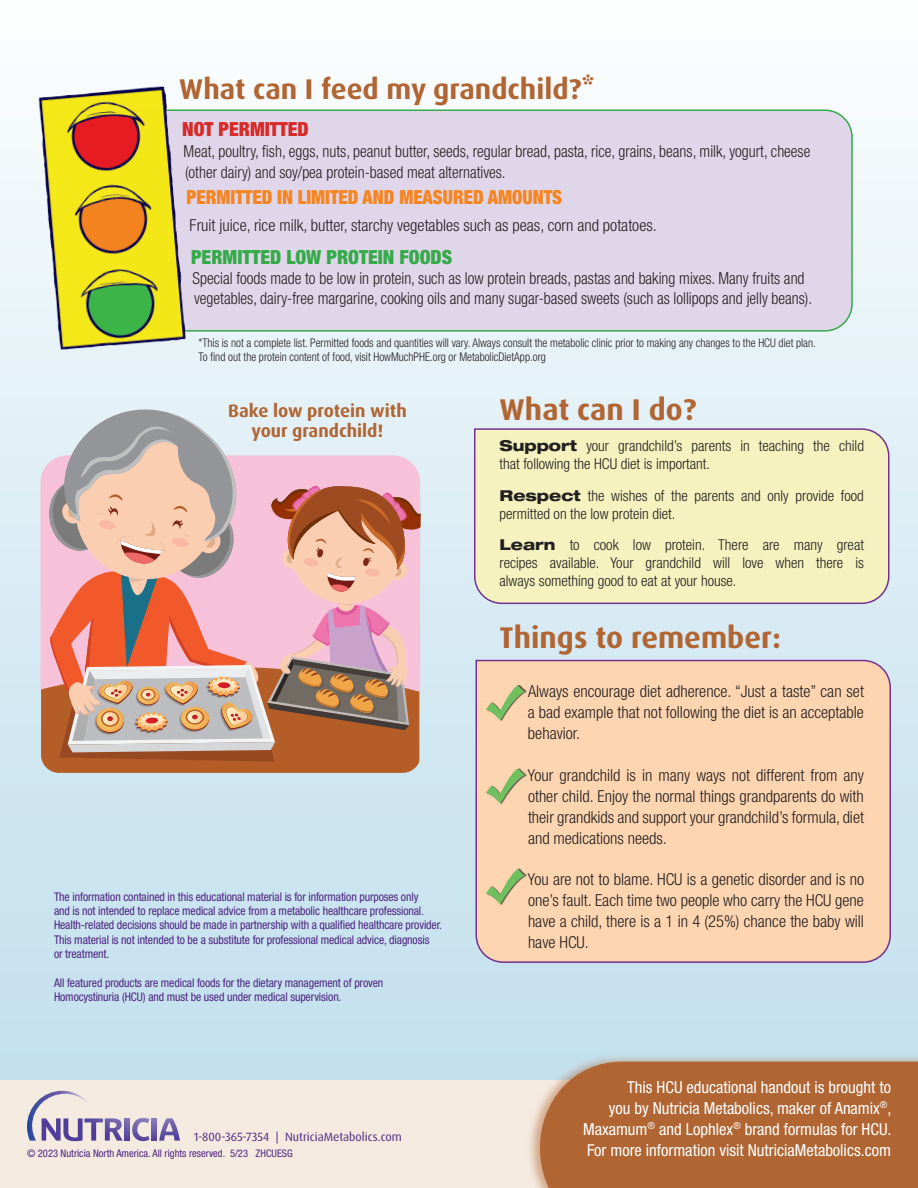
<style>
.page{position:relative;width:918px;height:1188px;background:#fff}
.page>*{position:absolute;margin:0;border:0;box-sizing:border-box;transform-origin:0 0}
.t1{font:700 30px "Dax Pro";color:#b06532}
.t2{font:700 28.5px "Dax Pro";color:#b06532}
.t3{font:900 condensed 19.5px "Helvetica Neue LT Std";color:#f58520;scale:.95 1}
.t4{font:900 condensed 19.5px "Helvetica Neue LT Std";color:#34aa49}
.t5{font:900 condensed 19.5px "Helvetica Neue LT Std";color:#d82a27}
.Body_Copy{font:700 18px/19.5px "Dax Pro";color:#b06532;text-align:center}
.Body_Copy-2{font:300 condensed 16.5px/21px "Helvetica Neue LT Std";color:#231f20;text-align:justify}
.Body_Copy-3{font:300 condensed 16.5px/21px "Helvetica Neue LT Std";color:#231f20;scale:.95 1}
.t6{font:condensed 16.5px/21px "Helvetica Neue LT Std";color:#fff;text-align:right}
.Body_Copy-4{font:300 condensed 15px/18px "Helvetica Neue LT Std";color:#231f20}
.t7{font:condensed 12px/14.4px "Helvetica Neue LT Std";letter-spacing:-.01em;color:#4e2582}
.t8{font:300 condensed 12px "Helvetica Neue LT Std";color:#231f20;scale:.95 1}
.t9{font:12px "Dax Pro";color:#4e2582}
.t10{font:condensed 10.5px "Helvetica Neue LT Std";color:#4e2582}
.s1{font-weight:800;font-stretch:expanded}
</style>
<div class="page">
<div style="left:0;top:0;width:918px;height:1188px;background:linear-gradient(to bottom,#fbfdfe,#badbeb)"></div>
<div style="left:473px;top:428px;width:417px;height:177px;background:#f5f2bf"></div>
<div style="left:475px;top:659px;width:417px;height:305px;background:#fdd5b1"></div>
<div style="left:486px;top:768px;width:41px;height:37px;background:#231f20;opacity:.75"></div>
<svg style="left:486px;top:768px;width:39px;height:36px"></svg>
<div style="left:486px;top:685px;width:41px;height:36px;background:#231f20;opacity:.75"></div>
<svg style="left:486px;top:685px;width:39px;height:35px"></svg>
<div style="left:486px;top:868px;width:41px;height:37px;background:#231f20;opacity:.75"></div>
<svg style="left:486px;top:869px;width:39px;height:35px"></svg>
<svg style="left:41px;top:406px;width:380px;height:367px;background:#d4a59b"></svg>
<div style="left:0;top:1080px;width:918px;height:108px;background:#f4eae0"></div>
<div style="left:526px;top:1053px;width:392px;height:135px;background:#b06532;opacity:.5"></div>
<div style="left:540px;top:1062px;width:378px;height:126px;background:#b06532"></div>
<img style="left:95px;top:1118px;width:8px;height:23px">
<img style="left:152px;top:1118px;width:5px;height:23px">
<img style="left:159px;top:1118px;width:21px;height:23px">
<img style="left:132px;top:1118px;width:18px;height:23px">
<img style="left:125px;top:1118px;width:5px;height:23px">
<img style="left:105px;top:1118px;width:18px;height:23px">
<img style="left:27px;top:1091px;width:68px;height:50px">
<div style="left:198px;top:109px;width:656px;height:223px;background:#e0d6e9"></div>
<img style="left:29px;top:78px;width:169px;height:281px">
<p class="t2" style="left:179px;top:71px;width:417px">What can I feed my grandchild?*</p>
<p class="t5" style="left:182px;top:117px;width:128px">NOT PERMITTED</p>
<p class="Body_Copy-3" style="left:184px;top:141px;width:661px">Meat, poultry, fish, eggs, nuts, peanut butter, seeds, regular bread, pasta, rice, grains, beans, milk, yogurt, cheese (other dairy) and soy/pea protein-based meat alternatives.</p>
<p class="t3" style="left:187px;top:185px;width:397px">PERMITTED IN LIMITED AND MEASURED AMOUNTS</p>
<p class="Body_Copy-2" style="left:190px;top:215px;width:469px">Fruit juice, rice milk, butter, starchy vegetables such as peas, corn and potatoes.</p>
<p class="t4" style="left:191px;top:245px;width:263px">PERMITTED LOW PROTEIN FOODS</p>
<p class="Body_Copy-3" style="left:193px;top:268px;width:654px;line-height:19.8px">Special foods made to be low in protein, such as low protein breads, pastas and baking mixes. Many fruits and vegetables, dairy-free margarine, cooking oils and many sugar-based sweets (such as lollipops and jelly beans).</p>
<p class="t8" style="left:199px;top:336px;width:651px">*This is not a complete list. Permitted foods and quantities will vary. Always consult the metabolic clinic prior to making any changes to the HCU diet plan.</p>
<p class="t8" style="left:199px;top:350px;width:367px">To find out the protein content of food, visit HowMuchPHE.org or MetabolicDietApp.org</p>
<p class="Body_Copy" style="left:228px;top:401px;width:180px">Bake low protein with your grandchild!</p>
<p class="t7" style="left:54px;top:889px;width:390px">The information contained in this educational material is for information purposes only<br>and is not intended to replace medical advice from a metabolic healthcare professional.<br>Health-related decisions should be made in partnership with a qualified healthcare provider.<br>This material is not intended to be a substitute for professional medical advice, diagnosis<br>or treatment.</p>
<p class="t7" style="left:54px;top:976px;width:331px">All featured products are medical foods for the dietary management of proven<br>Homocystinuria (HCU) and must be used under medical supervision.</p>
<p class="t1" style="left:500px;top:390px;width:199px">What can I do?</p>
<p class="Body_Copy-4" style="left:500px;top:437px;width:366px"><span class="s1">Support</span> your grandchild’s parents in teaching the child that following the HCU diet is important.</p>
<p class="Body_Copy-4" style="left:500px;top:486px;width:366px"><span class="s1">Respect</span> the wishes of the parents and only provide food permitted on the low protein diet.</p>
<p class="Body_Copy-4" style="left:500px;top:536px;width:366px;text-align:justify"><span class="s1">Learn</span> to cook low protein. There are many great recipes available. Your grandchild will love when there is always something good to eat at your house.</p>
<p class="t1" style="left:500px;top:618px;width:283px">Things to remember:</p>
<p class="Body_Copy-2" style="left:528px;top:681px;width:337px">Always encourage diet adherence. “Just a taste” can set a bad example that not following the diet is an acceptable behavior.</p>
<p class="Body_Copy-2" style="left:528px;top:764px;width:338px">Your grandchild is in many ways not different from any other child. Enjoy the normal things grandparents do with their grandkids and support your grandchild’s formula, diet and medications needs.</p>
<p class="Body_Copy-2" style="left:528px;top:868px;width:338px">You are not to blame. HCU is a genetic disorder and is no one’s fault. Each time two people who carry the HCU gene have a child, there is a 1 in 4 (25%) chance the baby will have HCU.</p>
<p class="t6" style="left:583px;top:1076px;width:310px">This HCU educational handout is brought to<br>you by Nutricia Metabolics, maker of Anamix<sup>®</sup>,<br>Maxamum<sup>®</sup> and Lophlex<sup>®</sup> brand formulas for HCU.</p>
<p class="t9" style="left:194px;top:1129px;width:209px">1-800-365-7354 | NutriciaMetabolics.com</p>
<p class="t10" style="left:27px;top:1147px;width:267px">© 2023 Nutricia North America. All rights reserved. 5/23 ZHCUESG</p>
<p class="t6" style="left:587px;top:1139px;width:305px">For more information visit NutriciaMetabolics.com</p>
</div>
